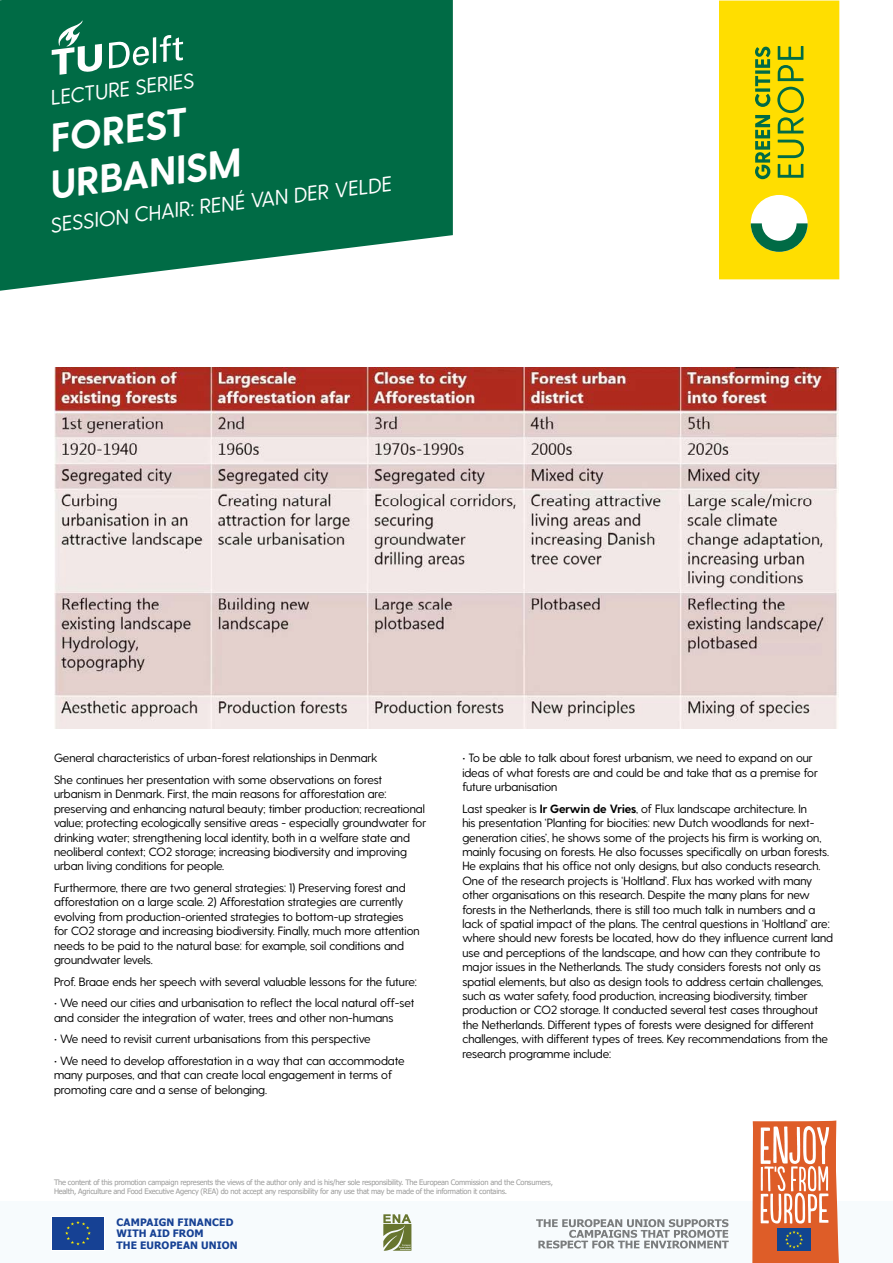
<style>
.page{position:relative;width:893px;height:1263px;background:#fff}
.page>*{position:absolute;margin:0;border:0;box-sizing:border-box;transform-origin:0 0}
.t1{font:700 39.75px/46.8px "Greycliff CF";color:#fff}
.t2{font:21px "Greycliff CF";color:#fff}
.t3{font:12px/14.4px "Greycliff CF";color:#000}
.t4{font:700 10.2px/11.4px "Tahoma";letter-spacing:.015em;color:#164194}
.t5{font:7.5px/9px "Tahoma";letter-spacing:-.03em;color:#9d9d9c}
.s1{font-weight:700}
</style>
<div class="page">
<div style="left:0;top:1201px;width:893px;height:62px;background:#f7fbfd"></div>
<svg style="left:752px;top:1120px;width:87px;height:143px"></svg>
<svg style="left:52px;top:1249px;width:52px;height:1px"></svg>
<div style="left:52px;top:1217px;width:52px;height:32px;background:#164194"></div>
<svg style="left:65px;top:1221px;width:26px;height:24px"></svg>
<svg style="left:536px;top:1219px;width:193px;height:29px"></svg>
<svg style="left:383px;top:1214px;width:28px;height:36px"></svg>
<svg style="left:0;top:0;width:453px;height:291px;background:#197957"></svg>
<svg style="left:52px;top:20px;width:50px;height:56px"></svg>
<hr style="left:153px;top:37px;width:3px;height:26px;background:#fff">
<svg style="left:160px;top:35px;width:23px;height:27px"></svg>
<svg style="left:109px;top:40px;width:40px;height:29px"></svg>
<div style="left:719px;top:1px;width:120px;height:278px;background:#ffde00"></div>
<div style="left:751px;top:195px;width:57px;height:57px;background:#fff;border-radius:50%"></div>
<svg style="left:751px;top:223px;width:57px;height:29px"></svg>
<svg style="left:755px;top:115px;width:15px;height:64px"></svg>
<svg style="left:755px;top:94px;width:15px;height:13px"></svg>
<svg style="left:755px;top:88px;width:15px;height:4px"></svg>
<svg style="left:755px;top:76px;width:15px;height:10px"></svg>
<svg style="left:755px;top:70px;width:15px;height:4px"></svg>
<svg style="left:755px;top:47px;width:15px;height:21px"></svg>
<svg style="left:778px;top:164px;width:25px;height:14px"></svg>
<svg style="left:778px;top:140px;width:26px;height:18px"></svg>
<svg style="left:777px;top:87px;width:27px;height:46px"></svg>
<svg style="left:778px;top:46px;width:25px;height:35px"></svg>
<img style="left:54px;top:367px;width:785px;height:362px">
<h2 class="t2" style="left:49px;top:86px;width:146px;rotate:-7deg">LECTURE SERIES</h2>
<h1 class="t1" style="left:41px;top:116px;width:193px;rotate:-7deg">FOREST<br>URBANISM</h1>
<h2 class="t2" style="left:49px;top:213px;width:345px;rotate:-7deg">SESSION CHAIR: RENÉ VAN DER VELDE</h2>
<p class="t3" style="left:54px;top:747px;width:330px;line-height:21.6px">General characteristics of urban-forest relationships in Denmark<br>She continues her presentation with some observations on forest</p>
<p class="t3" style="left:54px;top:787px;width:374px">urbanism in Denmark. First, the main reasons for afforestation are: preserving and enhancing natural beauty; timber production; recreational value; protecting ecologically sensitive areas - especially groundwater for drinking water; strengthening local identity, both in a welfare state and neoliberal context; CO2 storage; increasing biodiversity and improving urban living conditions for people.</p>
<p class="t3" style="left:54px;top:880px;width:367px">Furthermore, there are two general strategies: 1) Preserving forest and afforestation on a large scale. 2) Afforestation strategies are currently evolving from production-oriented strategies to bottom-up strategies for CO2 storage and increasing biodiversity. Finally, much more attention needs to be paid to the natural base: for example, soil conditions and groundwater levels.</p>
<p class="t3" style="left:54px;top:974px;width:364px">Prof. Braae ends her speech with several valuable lessons for the future:</p>
<p class="t3" style="left:54px;top:996px;width:362px">• We need our cities and urbanisation to reflect the local natural off-set and consider the integration of water, trees and other non-humans</p>
<p class="t3" style="left:54px;top:1032px;width:318px">• We need to revisit current urbanisations from this perspective</p>
<p class="t3" style="left:54px;top:1053px;width:352px">• We need to develop afforestation in a way that can accommodate many purposes, and that can create local engagement in terms of promoting care and a sense of belonging.</p>
<p class="t3" style="left:462px;top:751px;width:357px">• To be able to talk about forest urbanism, we need to expand on our ideas of what forests are and could be and take that as a premise for future urbanisation</p>
<p class="t3" style="left:462px;top:801px;width:372px">Last speaker is <span class="s1">Ir Gerwin de Vries</span>, of Flux landscape architecture. In<br>his presentation ‘Planting for biocities: new Dutch woodlands for next&shy;generation cities’, he shows some of the projects his firm is working on, mainly focusing on forests. He also focusses specifically on urban forests.<br>He explains that his office not only designs, but also conducts research.<br>One of the research projects is ‘Holtland’. Flux has worked with many other organisations on this research. Despite the many plans for new forests in the Netherlands, there is still too much talk in numbers and a lack of spatial impact of the plans. The central questions in ‘Holtland’ are: where should new forests be located, how do they influence current land use and perceptions of the landscape, and how can they contribute to major issues in the Netherlands. The study considers forests not only as spatial elements, but also as design tools to address certain challenges, such as water safety, food production, increasing biodiversity, timber production or CO2 storage. It conducted several test cases throughout the Netherlands. Different types of forests were designed for different challenges, with different types of trees. Key recommendations from the research programme include:</p>
<p class="t5" style="left:54px;top:1178px;width:500px">The content of this promotion campaign represents the views of the author only and is his/her sole responsibility. The European Commission and the Consumers,<br>Health, Agriculture and Food Executive Agency (REA) do not accept any responsibility for any use that may be made of the information it contains.</p>
<p class="t4" style="left:116px;top:1217px;width:123px">CAMPAIGN FINANCED<br>WITH AID FROM<br>THE EUROPEAN UNION</p>
</div>
